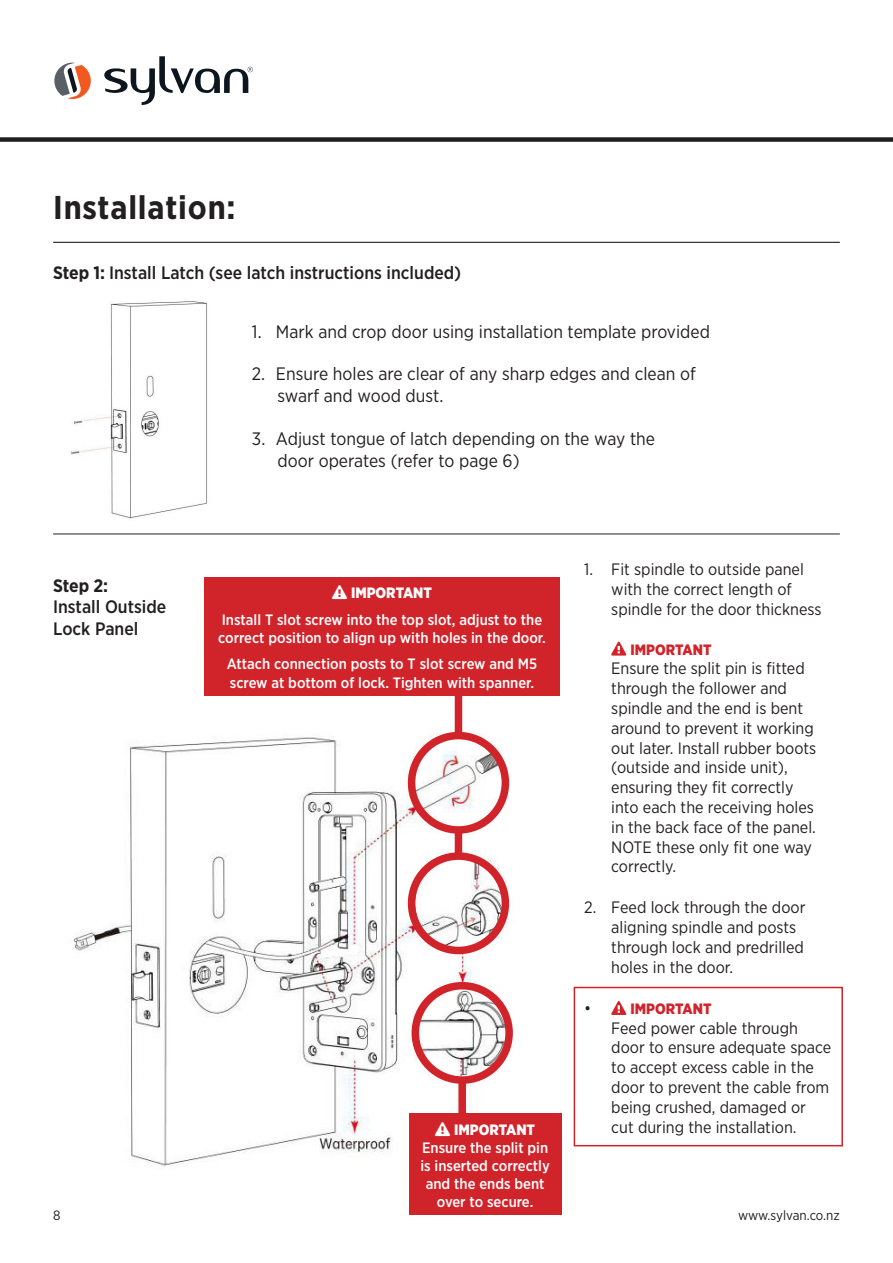
<style>
.page{position:relative;width:893px;height:1263px;background:#fff}
.page>*{position:absolute;margin:0;border:0;box-sizing:border-box;transform-origin:0 0}
.t1{font:700 33px "Gotham Narrow";letter-spacing:.025em;color:#231f20}
.Body{font:18px/21.6px "Gotham Narrow";color:#231f20}
.t2{font:500 18px/21.6px "Gotham Narrow";color:#231f20}
.t3{font:16.5px/19.8px "Gotham Narrow";color:#231f20}
.Body-2{font:500 15px/18px "Gotham Narrow";color:#fff}
.Body-3{font:900 15px "Gotham Narrow";color:#fff}
.t4{font:900 15px "Gotham Narrow";color:#d1232a}
.t5{font:13.5px "Gotham Narrow";letter-spacing:-.015em;color:#231f20}
.s1{font-weight:700}
.s2{font-weight:400;font-size:16.5px;color:#231f20}
</style>
<div class="page">
<svg style="left:54px;top:63px;width:37px;height:36px"></svg>
<svg style="left:104px;top:56px;width:149px;height:49px"></svg>
<div style="left:0;top:137px;width:893px;height:5px;background:#231f20"></div>
<div style="left:574px;top:987px;width:269px;height:159px;border:2px solid #d1232a"></div>
<img style="left:71px;top:301px;width:136px;height:218px">
<hr style="left:53px;top:242px;width:787px;height:1px;background:#231f20">
<hr style="left:53px;top:534px;width:787px;height:1px;background:#231f20">
<img style="left:74px;top:726px;width:439px;height:440px">
<svg style="left:611px;top:642px;width:15px;height:14px"></svg>
<svg style="left:611px;top:1001px;width:15px;height:14px"></svg>
<div style="left:412px;top:982px;width:101px;height:102px;border:8px solid #d1232a;border-radius:50%"></div>
<div style="left:458px;top:1080px;width:8px;height:38px;background:#d1232a"></div>
<div style="left:455px;top:832px;width:7px;height:26px;background:#d1232a"></div>
<div style="left:455px;top:696px;width:7px;height:42px;background:#d1232a"></div>
<div style="left:409px;top:1113px;width:152px;height:102px;background:#d1232a"></div>
<div style="left:204px;top:577px;width:356px;height:119px;background:#d1232a"></div>
<div style="left:408px;top:732px;width:101px;height:102px;border:8px solid #d1232a;border-radius:50%"></div>
<div style="left:408px;top:852px;width:101px;height:102px;border:8px solid #d1232a;border-radius:50%"></div>
<p class="t1" style="left:53px;top:186px;width:184px">Installation:</p>
<p class="t2" style="left:53px;top:261px;width:410px"><span class="s1">Step 1:</span> Install Latch (see latch instructions included)</p>
<p class="t2" style="left:53px;top:574px;width:115px"><span class="s1">Step 2:<br></span>Install Outside<br>Lock Panel</p>
<p class="Body" style="left:252px;top:320px;width:460px">1. Mark and crop door using installation template provided</p>
<p class="Body" style="left:277px;top:363px;width:420px;text-indent:-26px">2. Ensure holes are clear of any sharp edges and clean of swarf and wood dust.</p>
<p class="Body" style="left:277px;top:427px;width:379px;text-indent:-26px">3. Adjust tongue of latch depending on the way the door operates (refer to page 6)</p>
<p class="Body-3" style="left:332px;top:583px;width:101px">❑ IMPORTANT</p>
<p class="Body-2" style="left:218px;top:610px;width:329px">Install T slot screw into the top slot, adjust to the correct position to align up with holes in the door.</p>
<p class="Body-2" style="left:227px;top:655px;width:312px">Attach connection posts to T slot screw and M5 screw at bottom of lock. Tighten with spanner.</p>
<p class="t3" style="left:611px;top:559px;width:212px;text-indent:-27px">1. Fit spindle to outside panel with the correct length of spindle for the door thickness</p>
<p class="t4" style="left:631px;top:639px;width:82px">IMPORTANT</p>
<p class="t3" style="left:611px;top:658px;width:207px">Ensure the split pin is fitted through the follower and spindle and the end is bent around to prevent it working out later. Install rubber boots (outside and inside unit), ensuring they fit correctly into each the receiving holes in the back face of the panel.<br>NOTE these only fit one way correctly.</p>
<p class="t3" style="left:611px;top:897px;width:196px;text-indent:-27px">2. Feed lock through the door aligning spindle and posts through lock and predrilled holes in the door.</p>
<p class="t4" style="left:584px;top:999px;width:129px"><span class="s2">•</span> IMPORTANT</p>
<p class="t3" style="left:611px;top:1018px;width:221px">Feed power cable through door to ensure adequate space to accept excess cable in the door to prevent the cable from being crushed, damaged or</p>
<p class="Body-3" style="left:435px;top:1119px;width:101px">❑ IMPORTANT</p>
<p class="t3" style="left:611px;top:1117px;width:187px">cut during the installation.</p>
<p class="Body-2" style="left:420px;top:1138px;width:131px;text-align:center">Ensure the split pin is inserted correctly and the ends bent over to secure.</p>
<p class="t5" style="left:53px;top:1207px;width:9px">8</p>
<p class="t5" style="left:738px;top:1207px;width:103px">www.sylvan.co.nz</p>
</div>
